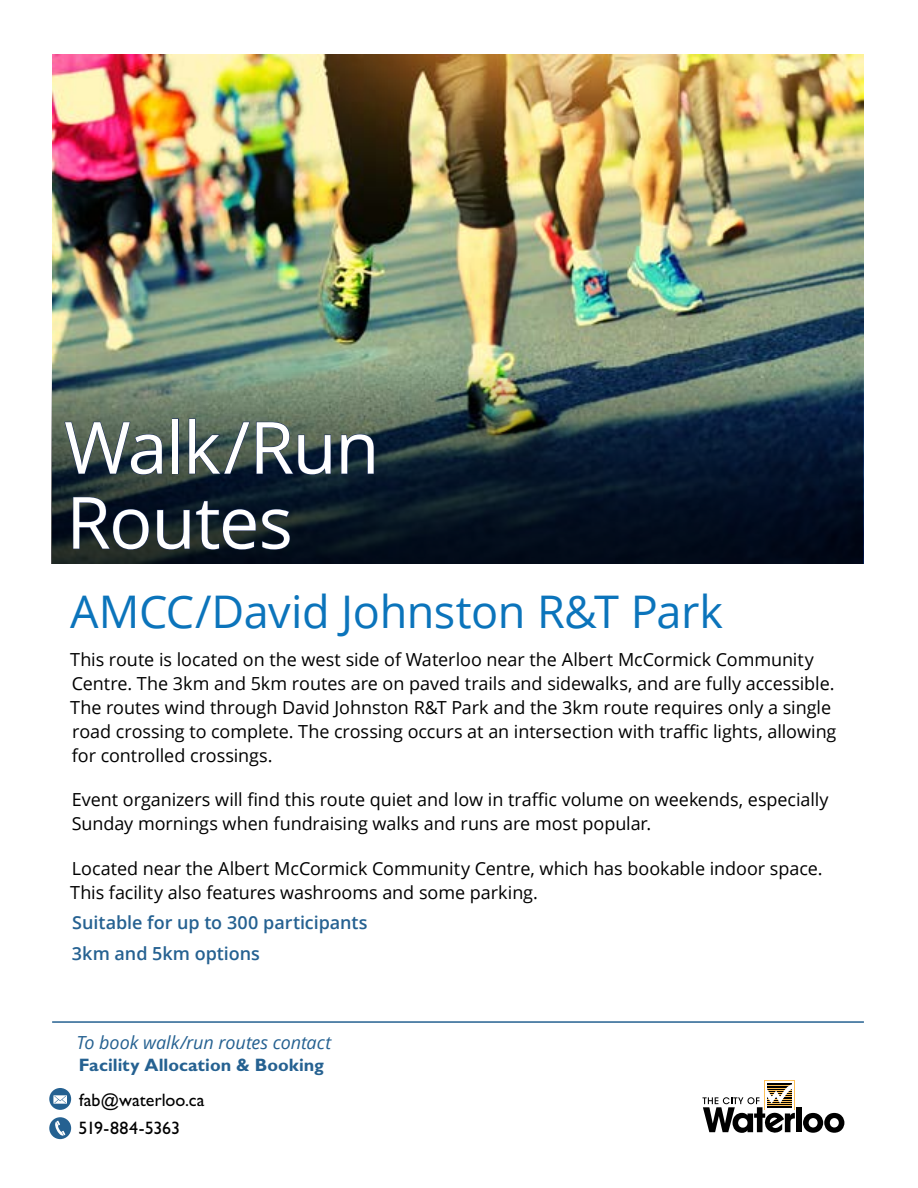
<style>
.page{position:relative;width:918px;height:1188px;background:#fff}
.page>*{position:absolute;margin:0;border:0;box-sizing:border-box;transform-origin:0 0}
.t1{font:72px "Open Sans";letter-spacing:-.02em;color:#fff}
.t2{font:45px "Open Sans";letter-spacing:-.01em;color:#0b74bb}
.t3{font:18px/24px "Open Sans";letter-spacing:-.005em;color:#000}
.t4{font:italic 18px/21.6px "Open Sans";letter-spacing:-.005em;color:#256191}
.t5{font:600 18px "Open Sans";letter-spacing:-.005em;color:#256191}
.t6{font:500 18px "Gill Sans MT Std";color:#000}
.s1{font-family:"Gill Sans MT Std";font-weight:700;font-style:normal}
</style>
<div class="page">
<img style="left:52px;top:54px;width:812px;height:510px">
<svg style="left:51px;top:354px;width:812px;height:210px;background:#2b3d41"></svg>
<div style="left:764px;top:1081px;width:31px;height:29px;background:#fdc057"></div>
<svg style="left:765px;top:1081px;width:29px;height:3px"></svg>
<div style="left:796px;top:1107px;width:6px;height:25px;background:#000"></div>
<svg style="left:803px;top:1113px;width:41px;height:20px"></svg>
<svg style="left:702px;top:1084px;width:93px;height:49px"></svg>
<hr style="left:52px;top:1021px;width:812px;height:2px;background:#256191">
<svg style="left:64px;top:420px;width:99px;height:55px;background:#3d4e4c"></svg>
<div style="left:172px;top:419px;width:7px;height:55px;border:1px solid #1d2f5d"></div>
<svg style="left:188px;top:418px;width:62px;height:56px;background:#445550"></svg>
<svg style="left:256px;top:421px;width:75px;height:54px;background:#344549"></svg>
<svg style="left:341px;top:434px;width:33px;height:40px"></svg>
<svg style="left:73px;top:496px;width:76px;height:54px;background:#111c28"></svg>
<svg style="left:156px;top:509px;width:34px;height:41px"></svg>
<svg style="left:196px;top:500px;width:60px;height:50px;background:#14222c"></svg>
<svg style="left:262px;top:509px;width:28px;height:41px"></svg>
<div style="left:49px;top:1117px;width:22px;height:22px;background:#256191;border-radius:50%"></div>
<svg style="left:55px;top:1121px;width:10px;height:15px"></svg>
<div style="left:49px;top:1088px;width:22px;height:22px;background:#256191;border-radius:50%"></div>
<svg style="left:53px;top:1095px;width:14px;height:9px"></svg>
<p class="t1" style="left:64px;top:398px;width:317px">Walk/Run</p>
<p class="t1" style="left:66px;top:473px;width:228px">Routes</p>
<p class="t2" style="left:70px;top:581px;width:654px">AMCC/David Johnston R&amp;T Park</p>
<p class="t3" style="left:70px;top:647px;width:768px">This route is located on the west side of Waterloo near the Albert McCormick Community Centre. The 3km and 5km routes are on paved trails and sidewalks, and are fully accessible.<br>The routes wind through David Johnston R&amp;T Park and the 3km route requires only a single road crossing to complete. The crossing occurs at an intersection with traffic lights, allowing for controlled crossings.</p>
<p class="t3" style="left:72px;top:787px;width:758px">Event organizers will find this route quiet and low in traffic volume on weekends, especially<br>Sunday mornings when fundraising walks and runs are most popular.</p>
<p class="t3" style="left:70px;top:856px;width:754px">Located near the Albert McCormick Community Centre, which has bookable indoor space.<br>This facility also features washrooms and some parking.</p>
<p class="t5" style="left:72px;top:910px;width:297px">Suitable for up to 300 participants</p>
<p class="t5" style="left:72px;top:941px;width:190px">3km and 5km options</p>
<p class="t4" style="left:77px;top:1032px;width:256px">To book walk/run routes contact<br><span class="s1">Facility Allocation &amp; Booking</span></p>
<p class="t6" style="left:79px;top:1089px;width:127px">fab@waterloo.ca</p>
<p class="t6" style="left:79px;top:1118px;width:103px">519-884-5363</p>
</div>
